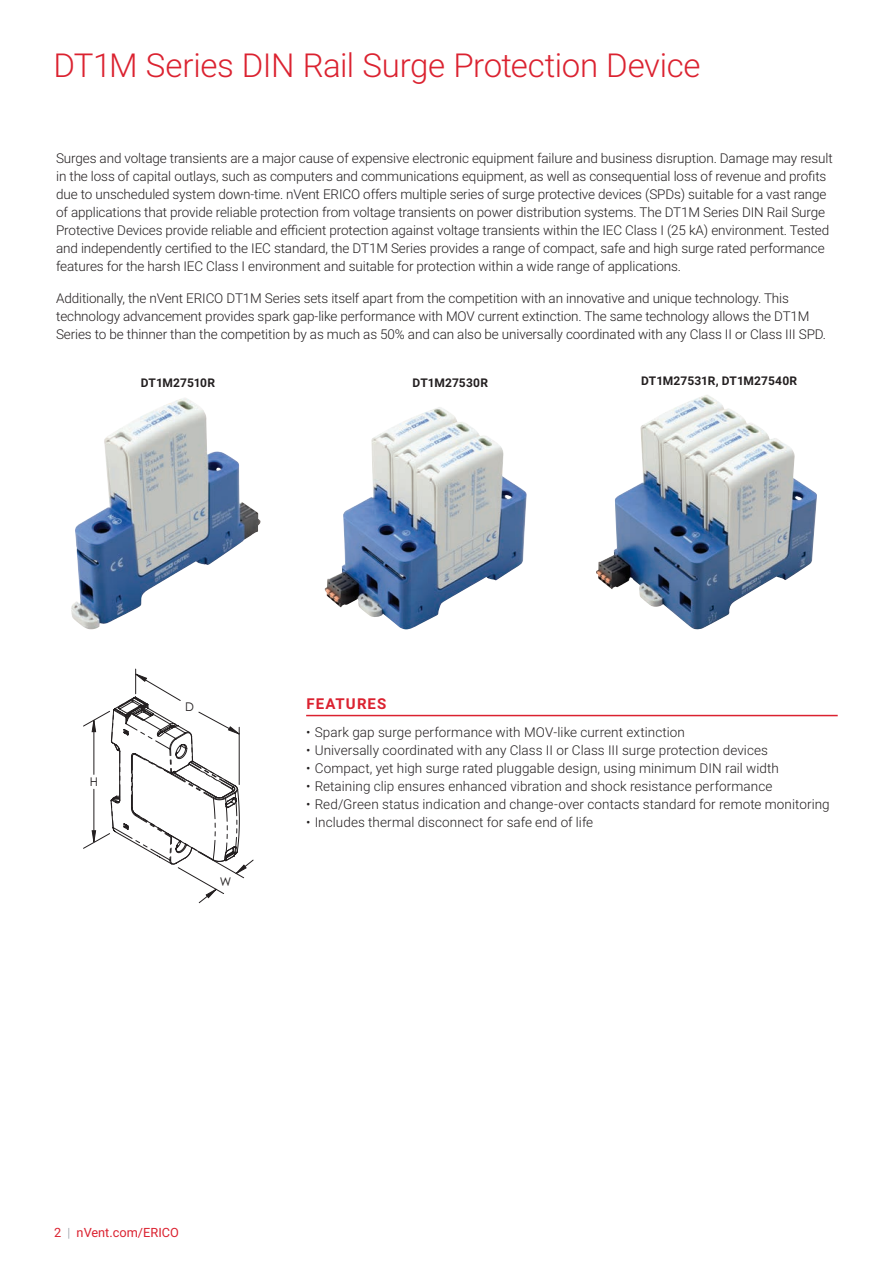
<style>
.page{position:relative;width:893px;height:1263px;background:#fff}
.page>*{position:absolute;margin:0;border:0;box-sizing:border-box;transform-origin:0 0}
.t1{font:300 33px "Roboto";letter-spacing:-.01em;color:#db2230}
.Subheading_Level_1{font:700 15px "Roboto";letter-spacing:.07em;color:#db2230}
.t2{font:300 13.5px/18px "Roboto";letter-spacing:-.01em;color:#231f20}
.t3{font:12.75px "Roboto";color:#db2230}
.reference_New{font:700 12px "Roboto";letter-spacing:.01em;color:#231f20}
.t4{font:12px "Century Gothic";color:#231f20}
.s1{font-weight:300;color:#8f959e}
</style>
<div class="page">
<hr style="left:306px;top:715px;width:532px;height:1px;background:#db2230">
<svg style="left:83px;top:669px;width:171px;height:235px"></svg>
<img style="left:596px;top:395px;width:221px;height:235px">
<img style="left:325px;top:407px;width:202px;height:222px">
<img style="left:71px;top:398px;width:190px;height:231px">
<p class="t1" style="left:53px;top:43px;width:649px">DT1M Series DIN Rail Surge Protection Device</p>
<p class="t2" style="left:56px;top:149px;width:778px">Surges and voltage transients are a major cause of expensive electronic equipment failure and business disruption. Damage may result in the loss of capital outlays, such as computers and communications equipment, as well as consequential loss of revenue and profits due to unscheduled system down-time. nVent ERICO offers multiple series of surge protective devices (SPDs) suitable for a vast range of applications that provide reliable protection from voltage transients on power distribution systems. The DT1M Series DIN Rail Surge Protective Devices provide reliable and efficient protection against voltage transients within the IEC Class I (25 kA) environment. Tested and independently certified to the IEC standard, the DT1M Series provides a range of compact, safe and high surge rated performance features for the harsh IEC Class I environment and suitable for protection within a wide range of applications.</p>
<p class="t2" style="left:56px;top:288px;width:771px">Additionally, the nVent ERICO DT1M Series sets itself apart from the competition with an innovative and unique technology. This technology advancement provides spark gap-like performance with MOV current extinction. The same technology allows the DT1M<br>Series to be thinner than the competition by as much as 50% and can also be universally coordinated with any Class II or Class III SPD.</p>
<p class="reference_New" style="left:141px;top:374px;width:76px">DT1M27510R</p>
<p class="reference_New" style="left:413px;top:374px;width:77px">DT1M27530R</p>
<p class="reference_New" style="left:641px;top:373px;width:158px">DT1M27531R, DT1M27540R</p>
<p class="t4" style="left:90px;top:774px;width:10px">H</p>
<p class="t4" style="left:185px;top:698px;width:10px">D</p>
<p class="t4" style="left:220px;top:873px;width:13px">W</p>
<p class="Subheading_Level_1" style="left:306px;top:693px;width:81px">FEATURES</p>
<p class="t2" style="left:306px;top:723px;width:380px">• Spark gap surge performance with MOV-like current extinction</p>
<p class="t2" style="left:306px;top:741px;width:463px">• Universally coordinated with any Class II or Class III surge protection devices</p>
<p class="t2" style="left:306px;top:759px;width:474px">• Compact, yet high surge rated pluggable design, using minimum DIN rail width</p>
<p class="t2" style="left:306px;top:777px;width:468px">• Retaining clip ensures enhanced vibration and shock resistance performance</p>
<p class="t2" style="left:306px;top:795px;width:525px">• Red/Green status indication and change-over contacts standard for remote monitoring</p>
<p class="t2" style="left:306px;top:813px;width:289px">• Includes thermal disconnect for safe end of life</p>
<p class="t3" style="left:54px;top:1223px;width:126px">2 <span class="s1">|</span> nVent.com/ERICO</p>
</div>
